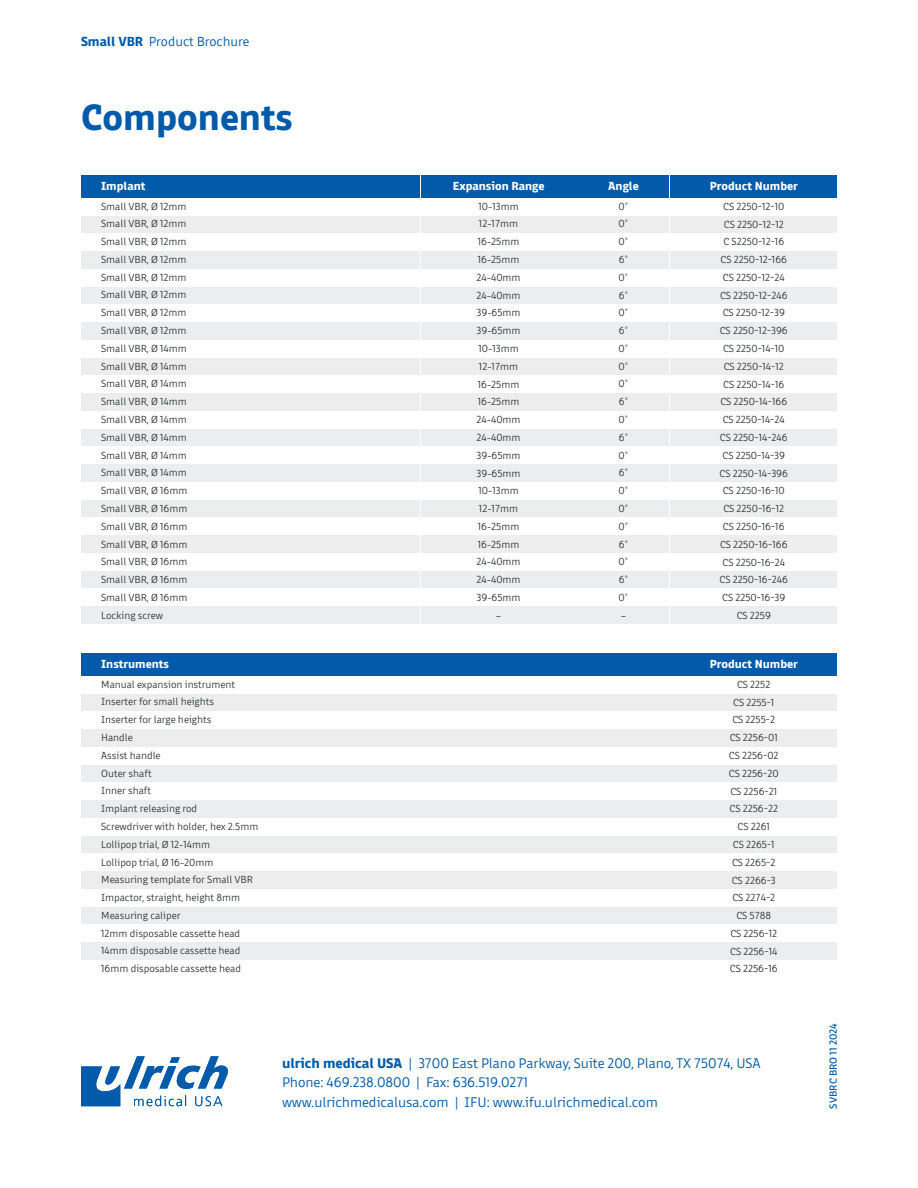
<style>
.page{position:relative;width:918px;height:1188px;background:#fff}
.page>*{position:absolute;margin:0;border:0;box-sizing:border-box;transform-origin:0 0}
.t1{font:700 37.5px "Domotika Pro";color:#015aaa}
.t2{font:300 14.25px/19.5px "Domotika Pro";color:#015aaa}
.t3{font:300 13.5px "Domotika Pro";color:#015aaa}
.t4{font:700 12px "Domotika Pro";color:#fff}
.t5{font:300 10.5px/17.9px "Domotika Pro";color:#353b39;text-align:center}
.t6{font:10.5px "Domotika Pro";color:#015aaa}
.s1{font-weight:700}
</style>
<div class="page">
<svg style="left:81px;top:1056px;width:147px;height:50px"></svg>
<div style="left:671px;top:215px;width:166px;height:18px;background:#ecedee"></div>
<div style="left:421px;top:215px;width:155px;height:18px;background:#ecedee"></div>
<div style="left:578px;top:215px;width:91px;height:18px;background:#ecedee"></div>
<div style="left:81px;top:215px;width:338px;height:18px;background:#ecedee"></div>
<div style="left:81px;top:694px;width:588px;height:17px;background:#ecedee"></div>
<div style="left:671px;top:694px;width:166px;height:17px;background:#ecedee"></div>
<div style="left:671px;top:357px;width:166px;height:18px;background:#ecedee"></div>
<div style="left:421px;top:357px;width:155px;height:18px;background:#ecedee"></div>
<div style="left:578px;top:357px;width:91px;height:18px;background:#ecedee"></div>
<div style="left:81px;top:357px;width:338px;height:18px;background:#ecedee"></div>
<div style="left:81px;top:836px;width:588px;height:17px;background:#ecedee"></div>
<div style="left:671px;top:836px;width:166px;height:17px;background:#ecedee"></div>
<div style="left:671px;top:499px;width:166px;height:18px;background:#ecedee"></div>
<div style="left:421px;top:499px;width:155px;height:18px;background:#ecedee"></div>
<div style="left:578px;top:499px;width:91px;height:18px;background:#ecedee"></div>
<div style="left:81px;top:499px;width:338px;height:18px;background:#ecedee"></div>
<div style="left:671px;top:286px;width:166px;height:18px;background:#ecedee"></div>
<div style="left:421px;top:286px;width:155px;height:18px;background:#ecedee"></div>
<div style="left:578px;top:286px;width:91px;height:18px;background:#ecedee"></div>
<div style="left:81px;top:286px;width:338px;height:18px;background:#ecedee"></div>
<div style="left:81px;top:765px;width:588px;height:17px;background:#ecedee"></div>
<div style="left:671px;top:765px;width:166px;height:17px;background:#ecedee"></div>
<div style="left:671px;top:428px;width:166px;height:18px;background:#ecedee"></div>
<div style="left:421px;top:428px;width:155px;height:18px;background:#ecedee"></div>
<div style="left:578px;top:428px;width:91px;height:18px;background:#ecedee"></div>
<div style="left:81px;top:428px;width:338px;height:18px;background:#ecedee"></div>
<div style="left:81px;top:907px;width:588px;height:17px;background:#ecedee"></div>
<div style="left:671px;top:907px;width:166px;height:17px;background:#ecedee"></div>
<div style="left:671px;top:570px;width:166px;height:18px;background:#ecedee"></div>
<div style="left:421px;top:570px;width:155px;height:18px;background:#ecedee"></div>
<div style="left:578px;top:570px;width:91px;height:18px;background:#ecedee"></div>
<div style="left:81px;top:570px;width:338px;height:18px;background:#ecedee"></div>
<div style="left:671px;top:251px;width:166px;height:18px;background:#ecedee"></div>
<div style="left:421px;top:251px;width:155px;height:18px;background:#ecedee"></div>
<div style="left:578px;top:251px;width:91px;height:18px;background:#ecedee"></div>
<div style="left:81px;top:251px;width:338px;height:18px;background:#ecedee"></div>
<div style="left:81px;top:729px;width:588px;height:18px;background:#ecedee"></div>
<div style="left:671px;top:729px;width:166px;height:18px;background:#ecedee"></div>
<div style="left:671px;top:393px;width:166px;height:18px;background:#ecedee"></div>
<div style="left:421px;top:393px;width:155px;height:18px;background:#ecedee"></div>
<div style="left:578px;top:393px;width:91px;height:18px;background:#ecedee"></div>
<div style="left:81px;top:393px;width:338px;height:18px;background:#ecedee"></div>
<div style="left:81px;top:871px;width:588px;height:18px;background:#ecedee"></div>
<div style="left:671px;top:871px;width:166px;height:18px;background:#ecedee"></div>
<div style="left:671px;top:535px;width:166px;height:18px;background:#ecedee"></div>
<div style="left:421px;top:535px;width:155px;height:18px;background:#ecedee"></div>
<div style="left:578px;top:535px;width:91px;height:18px;background:#ecedee"></div>
<div style="left:81px;top:535px;width:338px;height:18px;background:#ecedee"></div>
<div style="left:671px;top:322px;width:166px;height:18px;background:#ecedee"></div>
<div style="left:421px;top:322px;width:155px;height:18px;background:#ecedee"></div>
<div style="left:578px;top:322px;width:91px;height:18px;background:#ecedee"></div>
<div style="left:81px;top:322px;width:338px;height:18px;background:#ecedee"></div>
<div style="left:81px;top:800px;width:588px;height:18px;background:#ecedee"></div>
<div style="left:671px;top:800px;width:166px;height:18px;background:#ecedee"></div>
<div style="left:671px;top:464px;width:166px;height:18px;background:#ecedee"></div>
<div style="left:421px;top:464px;width:155px;height:18px;background:#ecedee"></div>
<div style="left:578px;top:464px;width:91px;height:18px;background:#ecedee"></div>
<div style="left:81px;top:464px;width:338px;height:18px;background:#ecedee"></div>
<div style="left:81px;top:942px;width:588px;height:18px;background:#ecedee"></div>
<div style="left:671px;top:942px;width:166px;height:18px;background:#ecedee"></div>
<div style="left:671px;top:606px;width:166px;height:18px;background:#ecedee"></div>
<div style="left:421px;top:606px;width:155px;height:18px;background:#ecedee"></div>
<div style="left:578px;top:606px;width:91px;height:18px;background:#ecedee"></div>
<div style="left:81px;top:606px;width:338px;height:18px;background:#ecedee"></div>
<div style="left:81px;top:176px;width:338px;height:22px;background:#015aaa"></div>
<div style="left:81px;top:654px;width:588px;height:22px;background:#015aaa"></div>
<div style="left:671px;top:176px;width:166px;height:22px;background:#015aaa"></div>
<div style="left:671px;top:654px;width:166px;height:22px;background:#015aaa"></div>
<div style="left:578px;top:176px;width:91px;height:22px;background:#015aaa"></div>
<div style="left:421px;top:176px;width:155px;height:22px;background:#015aaa"></div>
<p class="t3" style="left:81px;top:32px;width:170px"><span class="s1">Small VBR</span> Product Brochure</p>
<h1 class="t1" style="left:81px;top:87px;width:213px">Components</h1>
<p class="t4" style="left:101px;top:177px;width:46px">Implant</p>
<p class="t4" style="left:453px;top:177px;width:93px">Expansion Range</p>
<p class="t4" style="left:608px;top:177px;width:32px">Angle</p>
<p class="t4" style="left:710px;top:177px;width:90px">Product Number</p>
<p class="t5" style="left:101px;top:196px;width:88px;text-align:justify">Small VBR, Ø 12mm Small VBR, Ø 12mm Small VBR, Ø 12mm Small VBR, Ø 12mm Small VBR, Ø 12mm Small VBR, Ø 12mm Small VBR, Ø 12mm Small VBR, Ø 12mm Small VBR, Ø 14mm Small VBR, Ø 14mm Small VBR, Ø 14mm Small VBR, Ø 14mm Small VBR, Ø 14mm Small VBR, Ø 14mm Small VBR, Ø 14mm Small VBR, Ø 14mm Small VBR, Ø 16mm Small VBR, Ø 16mm Small VBR, Ø 16mm Small VBR, Ø 16mm Small VBR, Ø 16mm Small VBR, Ø 16mm Small VBR, Ø 16mm Locking screw</p>
<p class="t5" style="left:477px;top:196px;width:46px">10-13mm<br>12-17mm<br>16-25mm<br>16-25mm<br>24-40mm<br>24-40mm<br>39-65mm<br>39-65mm<br>10-13mm<br>12-17mm<br>16-25mm<br>16-25mm<br>24-40mm<br>24-40mm<br>39-65mm<br>39-65mm<br>10-13mm<br>12-17mm<br>16-25mm<br>16-25mm<br>24-40mm<br>24-40mm<br>39-65mm –</p>
<p class="t5" style="left:619px;top:196px;width:11px;text-align:justify">0° 0° 0° 6° 0° 6° 0° 6° 0° 0° 0° 6° 0° 6° 0° 6° 0° 0° 0° 6° 0° 6° 0° –</p>
<p class="t5" style="left:720px;top:196px;width:70px">CS 2250-12-10<br>CS 2250-12-12<br>C S2250-12-16<br>CS 2250-12-166<br>CS 2250-12-24<br>CS 2250-12-246<br>CS 2250-12-39<br>CS 2250-12-396<br>CS 2250-14-10<br>CS 2250-14-12<br>CS 2250-14-16<br>CS 2250-14-166<br>CS 2250-14-24<br>CS 2250-14-246<br>CS 2250-14-39<br>CS 2250-14-396<br>CS 2250-16-10<br>CS 2250-16-12<br>CS 2250-16-16<br>CS 2250-16-166<br>CS 2250-16-24<br>CS 2250-16-246<br>CS 2250-16-39<br>CS 2259</p>
<p class="t4" style="left:101px;top:655px;width:69px">Instruments</p>
<p class="t4" style="left:710px;top:655px;width:90px">Product Number</p>
<p class="t5" style="left:101px;top:674px;width:159px;text-align:left">Manual expansion instrument<br>Inserter for small heights<br>Inserter for large heights<br>Handle<br>Assist handle<br>Outer shaft<br>Inner shaft<br>Implant releasing rod<br>Screwdriver with holder, hex 2.5mm<br>Lollipop trial, Ø 12-14mm<br>Lollipop trial, Ø 16-20mm<br>Measuring template for Small VBR<br>Impactor, straight, height 8mm<br>Measuring caliper<br>12mm disposable cassette head<br>14mm disposable cassette head<br>16mm disposable cassette head</p>
<p class="t5" style="left:729px;top:674px;width:51px">CS 2252<br>CS 2255-1<br>CS 2255-2<br>CS 2256-01<br>CS 2256-02<br>CS 2256-20<br>CS 2256-21<br>CS 2256-22<br>CS 2261<br>CS 2265-1<br>CS 2265-2<br>CS 2266-3<br>CS 2274-2<br>CS 5788<br>CS 2256-12<br>CS 2256-14<br>CS 2256-16</p>
<h2 class="t2" style="left:282px;top:1052px;width:480px"><span class="s1">ulrich medical USA</span> | 3700 East Plano Parkway, Suite 200, Plano, TX 75074, USA<br>Phone: 469.238.0800 | Fax: 636.519.0271<br>www.ulrichmedicalusa.com | IFU: www.ifu.ulrichmedical.com</h2>
<p class="t6" style="left:825px;top:1108px;width:87px;rotate:-90deg">SVBRC BRO 11 2024</p>
</div>
